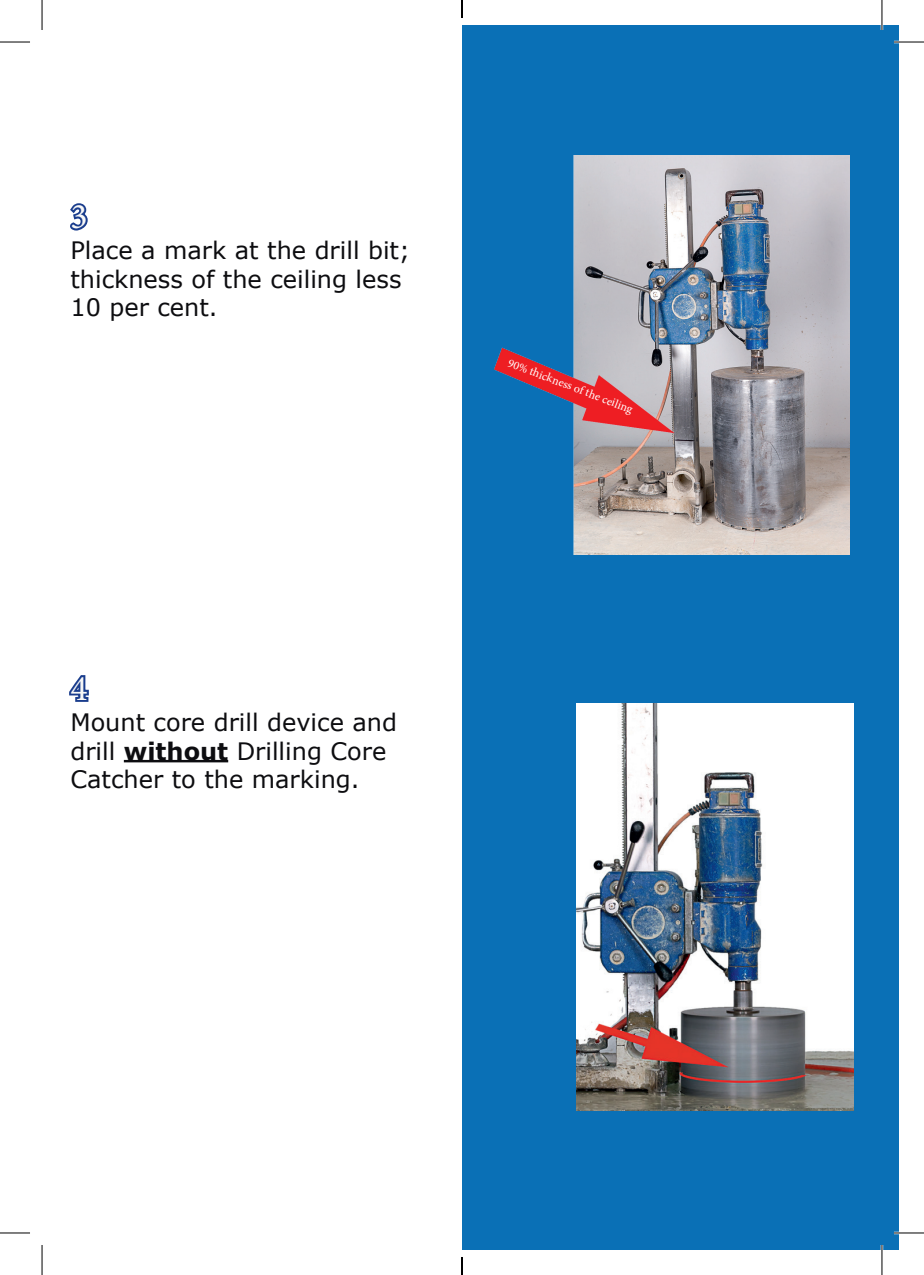
<style>
.page{position:relative;width:924px;height:1275px;background:#fff}
.page>*{position:absolute;margin:0;border:0;box-sizing:border-box;transform-origin:0 0}
.t1{font:36px "Minion Pro";color:#f8f8f7}
.t2{font:24px/28.8px "Verdana";color:#0d0d10}
.t3{font:12px "Minion Pro";color:#fff}
.s1{font-weight:700}
</style>
<div class="page">
<div style="left:462px;top:25px;width:436px;height:1225px;background:#0a70b6"></div>
<hr style="left:124px;top:760px;width:104px;height:2px;background:#0d0d10">
<svg style="left:70px;top:203px;width:18px;height:28px"></svg>
<svg style="left:69px;top:675px;width:20px;height:27px"></svg>
<img style="left:494px;top:155px;width:354px;height:399px">
<img style="left:576px;top:704px;width:277px;height:407px">
<hr style="left:893px;top:41px;width:30px;height:2px;background:#fff">
<hr style="left:893px;top:1231px;width:30px;height:3px;background:#fff">
<hr style="left:880px;top:0;width:2px;height:30px;background:#fff">
<hr style="left:880px;top:1245px;width:2px;height:30px;background:#fff">
<hr style="left:0;top:42px;width:30px;height:1px;background:#000">
<hr style="left:893px;top:42px;width:30px;height:1px;background:#000">
<hr style="left:0;top:1232px;width:30px;height:1px;background:#000">
<hr style="left:893px;top:1232px;width:30px;height:1px;background:#000">
<hr style="left:42px;top:0;width:1px;height:30px;background:#000">
<hr style="left:42px;top:1245px;width:1px;height:30px;background:#000">
<hr style="left:881px;top:0;width:1px;height:30px;background:#000">
<hr style="left:881px;top:1245px;width:1px;height:30px;background:#000">
<svg style="left:461px;top:0;width:1px;height:18px"></svg>
<svg style="left:461px;top:1257px;width:1px;height:18px"></svg>
<h1 class="t1" style="left:70px;top:192px;width:19px">3</h1>
<p class="t2" style="left:70px;top:235px;width:341px">Place a mark at the drill bit; thickness of the ceiling less<br>10 per cent.</p>
<p class="t3" style="left:511px;top:354px;width:134px;rotate:21deg">90% thickness of the ceiling</p>
<h1 class="t1" style="left:70px;top:664px;width:19px">4</h1>
<p class="t2" style="left:70px;top:707px;width:328px">Mount core drill device and drill <span class="s1">without</span> Drilling Core<br>Catcher to the marking.</p>
</div>
